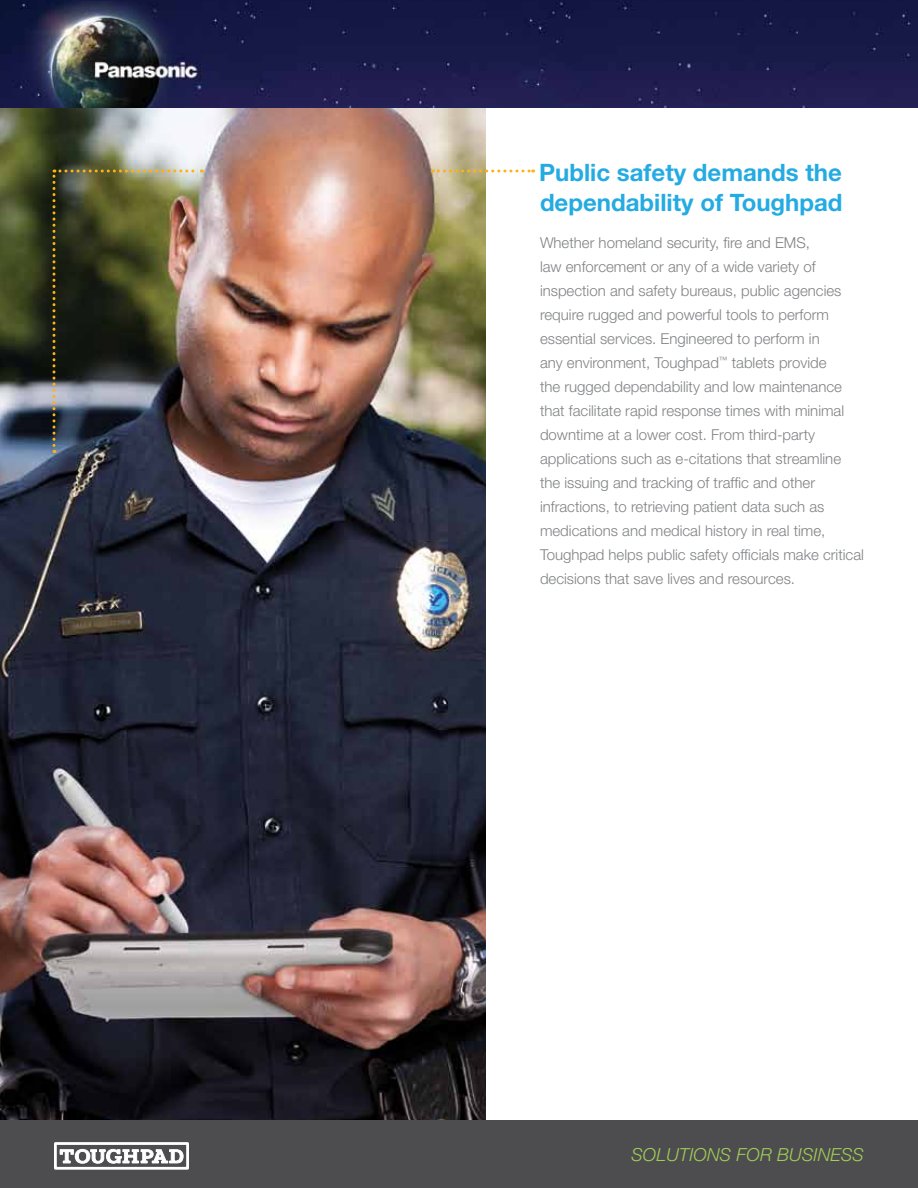
<style>
.page{position:relative;width:918px;height:1188px;background:#fff}
.page>*{position:absolute;margin:0;border:0;box-sizing:border-box;transform-origin:0 0}
.t1{font:700 24px/30px "Helvetica Neue";color:#24abe2}
.t2{font:italic 300 18px "Helvetica Neue";letter-spacing:.01em;color:#a2ce55}
.t3{font:300 15px/24px "Helvetica Neue";color:#808285}
</style>
<div class="page">
<img style="left:0;top:108px;width:486px;height:1012px">
<div style="left:0;top:1120px;width:918px;height:68px;background:#4d4d4f"></div>
<div style="left:54px;top:1142px;width:135px;height:28px;border:3px solid #fff"></div>
<svg style="left:60px;top:1149px;width:124px;height:15px"></svg>
<img style="left:0;top:0;width:918px;height:108px">
<svg style="left:432px;top:170px;width:102px;height:2px"></svg>
<img style="left:52px;top:169px;width:150px;height:284px">
<h1 class="t1" style="left:539px;top:157px;width:305px">Public safety demands the dependability of Toughpad</h1>
<p class="t3" style="left:540px;top:231px;width:325px">Whether homeland security, fire and EMS,<br>law enforcement or any of a wide variety of inspection and safety bureaus, public agencies require rugged and powerful tools to perform essential services. Engineered to perform in<br>any environment, Toughpad<sup>™</sup> tablets provide<br>the rugged dependability and low maintenance that facilitate rapid response times with minimal downtime at a lower cost. From third-party applications such as e-citations that streamline the issuing and tracking of traffic and other infractions, to retrieving patient data such as medications and medical history in real time, Toughpad helps public safety officials make critical decisions that save lives and resources.</p>
<p class="t2" style="left:631px;top:1144px;width:234px">SOLUTIONS FOR BUSINESS</p>
</div>
